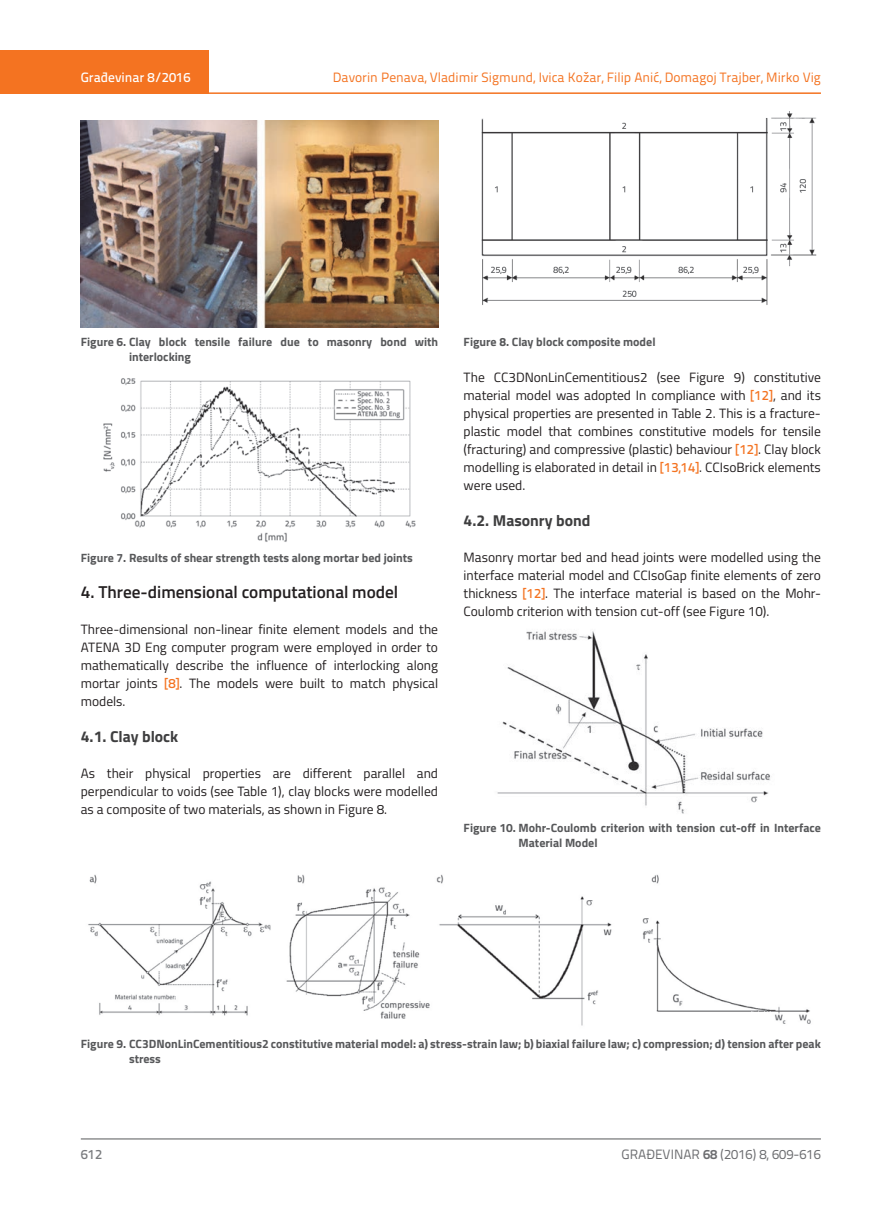
<style>
.page{position:relative;width:872px;height:1212px;background:#fff}
.page>*{position:absolute;margin:0;border:0;box-sizing:border-box;transform-origin:0 0}
.t1{font:600 17.25px "Titillium";color:#231f20}
.t2{font:700 15.75px "Titillium";color:#3e3e3f}
.t3{font:13.5px/18px "Titillium";color:#231f20;text-align:justify}
.t4{font:13.5px "Titillium Text 22 L";color:#f47321}
.t5{font:13.5px "Titillium Text 22 L";color:#6c6d70}
.t6{font:500 13.5px "Titillium Text 22 L";color:#fff}
.t7{font:500 13.5px "Titillium Text 22 L";color:#787a7d}
.t8{font:700 12px/15px "Titillium";color:#57585a}
.s1{font-family:"Titillium Text 22 L";font-weight:500;color:#f47321}
.s2{font-weight:700}
</style>
<div class="page">
<div style="left:0;top:50px;width:208px;height:44px;background:#f47321"></div>
<hr style="left:0;top:92px;width:821px;height:2px;background:#f47321">
<hr style="left:81px;top:1139px;width:740px;height:1px;background:#57585a">
<img style="left:481px;top:112px;width:336px;height:193px">
<img style="left:88px;top:874px;width:723px;height:152px">
<img style="left:497px;top:631px;width:273px;height:183px">
<img style="left:81px;top:121px;width:357px;height:207px">
<img style="left:103px;top:378px;width:313px;height:164px">
<p class="t6" style="left:81px;top:67px;width:111px">Građevinar 8/2016</p>
<p class="t4" style="left:333px;top:68px;width:489px">Davorin Penava, Vladimir Sigmund, Ivica Kožar, Filip Anić, Domagoj Trajber, Mirko Vig</p>
<p class="t8" style="left:129px;top:333px;width:311px;text-indent:-48px">Figure 6. Clay block tensile failure due to masonry bond with interlocking</p>
<p class="t8" style="left:81px;top:550px;width:334px">Figure 7. Results of shear strength tests along mortar bed joints</p>
<p class="t1" style="left:81px;top:579px;width:319px">4. Three-dimensional computational model</p>
<p class="t3" style="left:81px;top:620px;width:359px">Three-dimensional non-linear finite element models and the ATENA 3D Eng computer program were employed in order to mathematically describe the influence of interlocking along mortar joints <span class="s1">[8]</span>. The models were built to match physical models.</p>
<p class="t2" style="left:81px;top:724px;width:99px">4.1. Clay block</p>
<p class="t3" style="left:81px;top:764px;width:359px">As their physical properties are different parallel and perpendicular to voids (see Table 1), clay blocks were modelled as a composite of two materials, as shown in Figure 8.</p>
<p class="t8" style="left:463px;top:333px;width:193px">Figure 8. Clay block composite model</p>
<p class="t3" style="left:463px;top:367px;width:359px">The CC3DNonLinCementitious2 (see Figure 9) constitutive material model was adopted In compliance with <span class="s1">[12]</span>, and its physical properties are presented in Table 2. This is a fracture&shy;plastic model that combines constitutive models for tensile (fracturing) and compressive (plastic) behaviour <span class="s1">[12]</span>. Clay block modelling is elaborated in detail in <span class="s1">[13,14]</span>. CCIsoBrick elements were used.</p>
<p class="t2" style="left:463px;top:508px;width:128px">4.2. Masonry bond</p>
<p class="t3" style="left:463px;top:547px;width:359px">Masonry mortar bed and head joints were modelled using the interface material model and CCIsoGap finite elements of zero thickness <span class="s1">[12]</span>. The interface material is based on the Mohr-Coulomb criterion with tension cut-off (see Figure 10).</p>
<p class="t8" style="left:518px;top:820px;width:304px;text-indent:-55px">Figure 10. Mohr-Coulomb criterion with tension cut-off in Interface<br>Material Model</p>
<p class="t8" style="left:129px;top:1036px;width:693px;text-indent:-48px">Figure 9. CC3DNonLinCementitious2 constitutive material model: a) stress-strain law; b) biaxial failure law; c) compression; d) tension after peak stress</p>
<p class="t7" style="left:81px;top:1144px;width:23px">612</p>
<p class="t5" style="left:621px;top:1144px;width:201px">GRAĐEVINAR <span class="s2">68</span> (2016) 8, 609-616</p>
</div>
